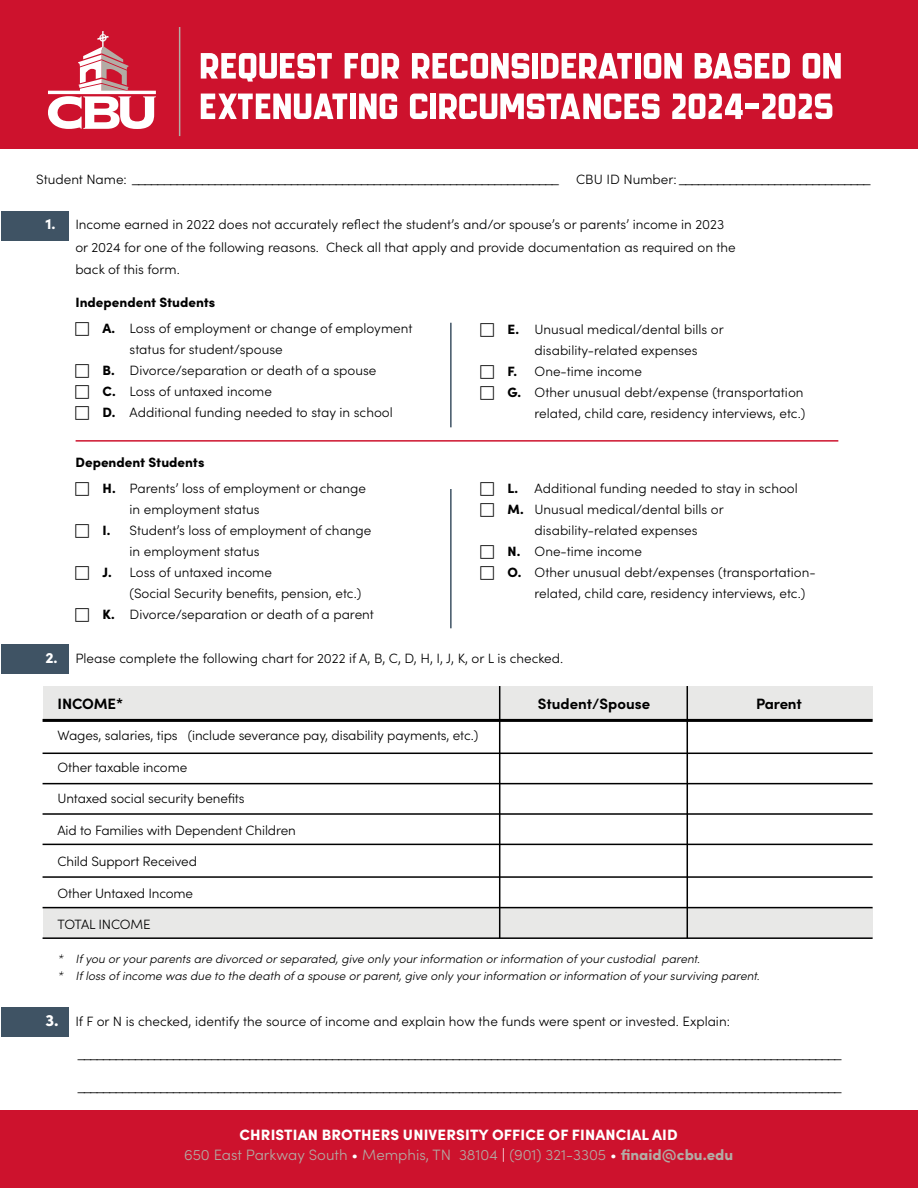
<style>
.page{position:relative;width:918px;height:1188px;background:#fff}
.page>*{position:absolute;margin:0;border:0;box-sizing:border-box;transform-origin:0 0}
.t1{font:51px/40.5px "GROCHES";letter-spacing:-.04em;color:#fff}
.t2{font:900 15px/19.5px "Sofia Pro";letter-spacing:.01em;color:#fff;text-align:center}
.t3{font:700 15px "Sofia Pro";letter-spacing:-.01em;color:#000}
.t4{font:300 13.5px/21px "Sofia Pro";color:#000}
.t5{font:italic 300 12px/16.5px "Sofia Pro";color:#000}
.s1{font-weight:900;font-size:15px;color:#fff}
.s2{font-weight:900}
.s3{font-weight:900;font-size:16.5px;color:#fff}
.s4{font-weight:300;color:#b3aca5}
.s5{font-weight:300}
.s6{color:#b3aca5}
</style>
<div class="page">
<div style="left:0;top:1111px;width:918px;height:77px;background:#cd122d"></div>
<div style="left:1px;top:0;width:917px;height:148px;background:#cd122d"></div>
<svg style="left:48px;top:31px;width:108px;height:98px"></svg>
<hr style="left:179px;top:27px;width:1px;height:109px;background:#b3aca5">
<div style="left:1px;top:211px;width:67px;height:29px;background:#3f5364"></div>
<hr style="left:76px;top:440px;width:762px;height:2px;background:#cd122d">
<div style="left:43px;top:686px;width:830px;height:34px;background:#e8e8e7"></div>
<div style="left:43px;top:908px;width:830px;height:29px;background:#e8e8e7"></div>
<hr style="left:43px;top:719px;width:830px;height:3px;background:#000">
<hr style="left:43px;top:907px;width:830px;height:1px;background:#000">
<hr style="left:43px;top:753px;width:830px;height:1px;background:#000">
<hr style="left:43px;top:783px;width:830px;height:1px;background:#000">
<hr style="left:43px;top:813px;width:830px;height:2px;background:#000">
<hr style="left:43px;top:844px;width:830px;height:1px;background:#000">
<hr style="left:43px;top:876px;width:830px;height:2px;background:#000">
<hr style="left:43px;top:937px;width:830px;height:2px;background:#000">
<hr style="left:499px;top:686px;width:1px;height:252px;background:#000">
<hr style="left:687px;top:686px;width:1px;height:252px;background:#000">
<div style="left:1px;top:645px;width:67px;height:29px;background:#3f5364"></div>
<hr style="left:450px;top:323px;width:2px;height:104px;background:#3f5364">
<hr style="left:450px;top:489px;width:2px;height:139px;background:#3f5364">
<div style="left:1px;top:1007px;width:67px;height:29px;background:#3f5364"></div>
<h1 class="t1" style="left:201px;top:46px;width:647px">REQUEST FOR RECONSIDERATION BASED ON<br>EXTENUATING CIRCUMSTANCES 2024-2025</h1>
<p class="t4" style="left:36px;top:168px;width:836px">Student Name: ___________________________________________________________________ CBU ID Number: ______________________________</p>
<p class="t4" style="left:75px;top:212px;width:662px;line-height:22.5px;text-indent:-30px"><span class="s1">1.</span> Income earned in 2022 does not accurately reflect the student’s and/or spouse’s or parents’ income in 2023 or 2024 for one of the following reasons. Check all that apply and provide documentation as required on the back of this form.</p>
<p class="t4" style="left:103px;top:289px;width:311px;line-height:25.5px;text-indent:-27px"><span class="s2">Independent Students<br>A.</span> Loss of employment or change of employment</p>
<p class="t4" style="left:103px;top:338px;width:292px;text-indent:27px">status for student/spouse<br><span class="s2">B.</span> Divorce/separation or death of a spouse <span class="s2">C.</span> Loss of untaxed income<br><span class="s2">D.</span> Additional funding needed to stay in school</p>
<p class="t4" style="left:103px;top:449px;width:265px;line-height:25.5px;text-indent:-27px"><span class="s2">Dependent Students<br>H.</span> Parents’ loss of employment or change</p>
<p class="t4" style="left:130px;top:498px;width:132px">in employment status</p>
<p class="t4" style="left:103px;top:519px;width:270px"><span class="s2">I.</span> Student’s loss of employment of change</p>
<p class="t4" style="left:130px;top:540px;width:132px">in employment status</p>
<p class="t4" style="left:103px;top:561px;width:171px"><span class="s2">J.</span> Loss of untaxed income</p>
<p class="t4" style="left:130px;top:582px;width:233px">(Social Security benefits, pension, etc.)</p>
<p class="t4" style="left:103px;top:603px;width:273px"><span class="s2">K.</span> Divorce/separation or death of a parent</p>
<p class="t4" style="left:508px;top:318px;width:218px"><span class="s2">E.</span> Unusual medical/dental bills or</p>
<p class="t4" style="left:535px;top:339px;width:165px">disability-related expenses</p>
<p class="t4" style="left:508px;top:360px;width:136px"><span class="s2">F.</span> One-time income</p>
<p class="t4" style="left:508px;top:381px;width:297px"><span class="s2">G.</span> Other unusual debt/expense (transportation</p>
<p class="t4" style="left:535px;top:402px;width:272px">related, child care, residency interviews, etc.)</p>
<p class="t4" style="left:508px;top:477px;width:292px"><span class="s2">L.</span> Additional funding needed to stay in school</p>
<p class="t4" style="left:508px;top:498px;width:218px"><span class="s2">M.</span> Unusual medical/dental bills or</p>
<p class="t4" style="left:535px;top:519px;width:165px">disability-related expenses</p>
<p class="t4" style="left:508px;top:540px;width:136px"><span class="s2">N.</span> One-time income</p>
<p class="t4" style="left:508px;top:561px;width:310px"><span class="s2">O.</span> Other unusual debt/expenses (transportation-</p>
<p class="t4" style="left:535px;top:582px;width:272px">related, child care, residency interviews, etc.)</p>
<p class="t4" style="left:45px;top:647px;width:519px"><span class="s1">2.</span> Please complete the following chart for 2022 if A, B, C, D, H, I, J, K, or L is checked.</p>
<p class="t3" style="left:58px;top:692px;width:67px">INCOME*</p>
<p class="t4" style="left:58px;top:724px;width:422px">Wages, salaries, tips (include severance pay, disability payments, etc.)</p>
<p class="t4" style="left:58px;top:756px;width:131px">Other taxable income</p>
<p class="t4" style="left:58px;top:787px;width:189px">Untaxed social security benefits</p>
<p class="t4" style="left:58px;top:819px;width:240px">Aid to Families with Dependent Children</p>
<p class="t4" style="left:58px;top:850px;width:141px">Child Support Received</p>
<p class="t4" style="left:58px;top:882px;width:137px">Other Untaxed Income</p>
<p class="t4" style="left:58px;top:913px;width:95px">TOTAL INCOME</p>
<p class="t3" style="left:538px;top:692px;width:114px">Student/Spouse</p>
<p class="t3" style="left:756px;top:692px;width:47px">Parent</p>
<p class="t5" style="left:58px;top:950px;width:704px">* If you or your parents are divorced or separated, give only your information or information of your custodial parent.<br>* If loss of income was due to the death of a spouse or parent, give only your information or information of your surviving parent.</p>
<p class="t4" style="left:45px;top:1010px;width:686px"><span class="s3">3.</span> If F or N is checked, identify the source of income and explain how the funds were spent or invested. Explain:</p>
<p class="t4" style="left:77px;top:1043px;width:767px">________________________________________________________________________________________________________________________</p>
<p class="t4" style="left:77px;top:1076px;width:767px">________________________________________________________________________________________________________________________</p>
<p class="t2" style="left:184px;top:1124px;width:551px">CHRISTIAN BROTHERS UNIVERSITY OFFICE OF FINANCIAL AID<br><span class="s4">650 East Parkway South</span> <span class="s5">•</span> <span class="s4">Memphis, TN 38104</span> <span class="s5">|</span> <span class="s4">(901) 321-3305</span> <span class="s5">•</span> <span class="s6">finaid@cbu.edu</span></p>
</div>
